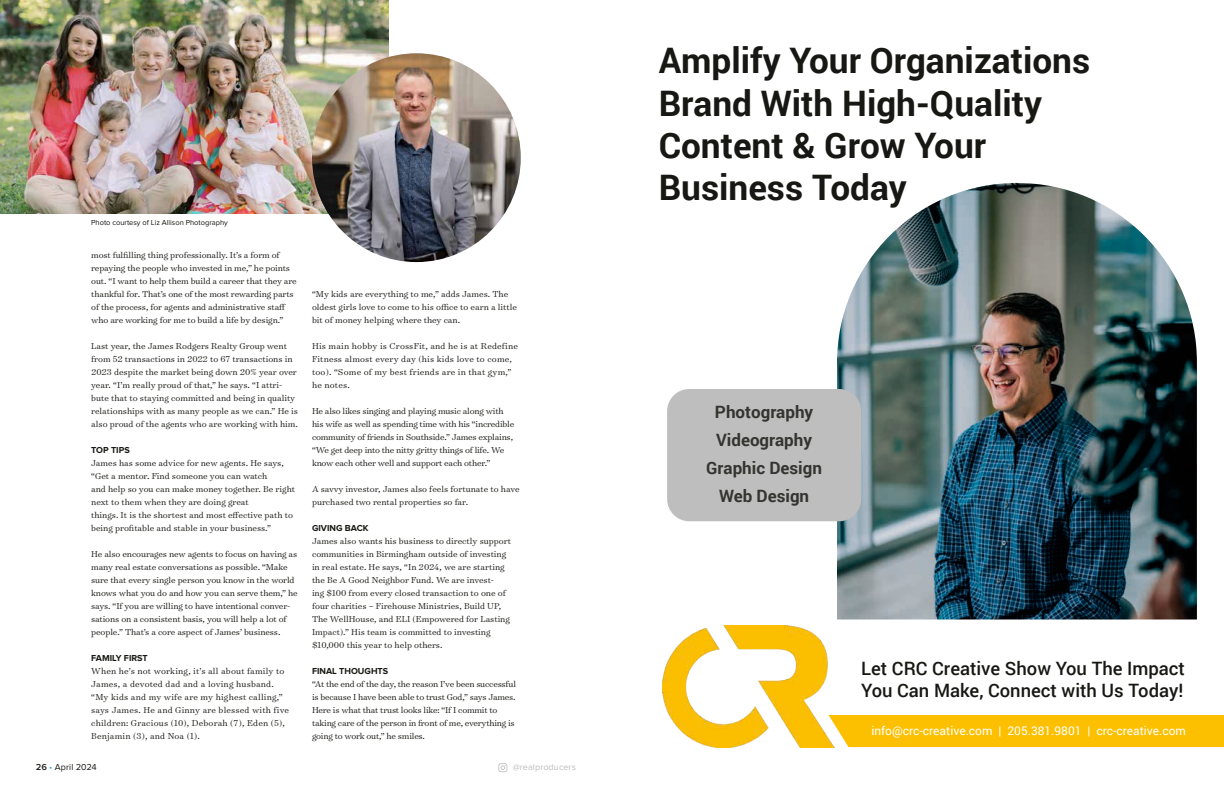
<style>
.page{position:relative;width:1224px;height:792px;background:#fff}
.page>*{position:absolute;margin:0;border:0;box-sizing:border-box;transform-origin:0 0}
.t1{font:700 35.1px/42.2px "Roboto";color:#171713}
.t2{font:500 18.4px/22.1px "Roboto";color:#171713}
.t3{font:700 17px/28px "Roboto";color:#343431;text-align:center}
.t4{font:12px "Roboto";color:#fff}
.t5{font:300 9.8px/13px "Surveyor Text";letter-spacing:-.01em;color:#171713}
.t6{font:300 9.8px/13px "Surveyor Text";letter-spacing:.02em;color:#171713}
.t7{font:700 9px "Proxima Nova";color:#171713}
.t8{font:9px "Proxima Nova";letter-spacing:.01em;color:#bbbcbc}
.t9{font:9px "Proxima Nova";letter-spacing:.01em;color:#171713}
.t10{font:7.5px "Proxima Nova";color:#171713}
.s1{font-weight:600}
.s2{color:#31a5d9}
</style>
<div class="page">
<svg style="left:498px;top:763px;width:9px;height:9px"></svg>
<div style="left:835px;top:715px;width:389px;height:32px;background:#fdc000"></div>
<img style="left:837px;top:183px;width:360px;height:437px">
<img style="left:663px;top:625px;width:172px;height:122px">
<div style="left:667px;top:389px;width:194px;height:132px;background:#bebebe;border-radius:22px"></div>
<img style="left:0;top:0;width:389px;height:213px">
<img style="left:312px;top:53px;width:209px;height:209px;border-radius:104px">
<p class="t10" style="left:91px;top:218px;width:138px">Photo courtesy of Liz Allison Photography</p>
<p class="t5" style="left:91px;top:248px;width:207px">most fulfilling thing professionally. It’s a form of repaying the people who invested in me,” he points out. “I want to help them build a career that they are thankful for. That’s one of the most rewarding parts of the process, for agents and administrative staff who are working for me to build a life by design.”</p>
<p class="t5" style="left:91px;top:339px;width:208px">Last year, the James Rodgers Realty Group went from 52 transactions in 2022 to 67 transactions in 2023 despite the market being down 20% year over year. “I’m really proud of that,” he says. “I attri&shy;bute that to staying committed and being in quality relationships with as many people as we can.” He is also proud of the agents who are working with him.</p>
<p class="t7" style="left:91px;top:446px;width:40px">TOP TIPS</p>
<p class="t5" style="left:91px;top:456px;width:206px">James has some advice for new agents. He says, “Get a mentor. Find someone you can watch<br>and help so you can make money together. Be right next to them when they are doing great<br>things. It is the shortest and most effective path to being profitable and stable in your business.”</p>
<p class="t5" style="left:91px;top:547px;width:208px">He also encourages new agents to focus on having as many real estate conversations as possible. “Make sure that every single person you know in the world knows what you do and how you can serve them,” he says. “If you are willing to have intentional conver&shy;sations on a consistent basis, you will help a lot of people.” That’s a core aspect of James’ business.</p>
<p class="t7" style="left:91px;top:654px;width:58px">FAMILY FIRST</p>
<p class="t6" style="left:91px;top:664px;width:199px">When he’s not working, it’s all about family to James, a devoted dad and a loving husband. “My kids and my wife are my highest calling,” says James. He and Ginny are blessed with five children: Gracious (10), Deborah (7), Eden (5), Benjamin (3), and Noa (1).</p>
<p class="t5" style="left:312px;top:287px;width:206px">“My kids are everything to me,” adds James. The oldest girls love to come to his office to earn a little bit of money helping where they can.</p>
<p class="t6" style="left:312px;top:339px;width:207px">His main hobby is CrossFit, and he is at Redefine Fitness almost every day (his kids love to come, too). “Some of my best friends are in that gym,” he notes.</p>
<p class="t5" style="left:312px;top:404px;width:204px">He also likes singing and playing music along with his wife as well as spending time with his “incredible community of friends in Southside.” James explains, “We get deep into the nitty gritty things of life. We know each other well and support each other.”</p>
<p class="t5" style="left:312px;top:482px;width:209px">A savvy investor, James also feels fortunate to have purchased two rental properties so far.</p>
<p class="t7" style="left:312px;top:524px;width:58px">GIVING BACK</p>
<p class="t5" style="left:312px;top:534px;width:201px">James also wants his business to directly support communities in Birmingham outside of investing in real estate. He says, “In 2024, we are starting the Be A Good Neighbor Fund. We are invest-<br>ing $100 from every closed transaction to one of four charities – Firehouse Ministries, Build UP, The WellHouse, and ELI (Empowered for Lasting Impact).” His team is committed to investing $10,000 this year to help others.</p>
<p class="t7" style="left:312px;top:667px;width:78px">FINAL THOUGHTS</p>
<p class="t5" style="left:312px;top:677px;width:206px">“At the end of the day, the reason I’ve been successful is because I have been able to trust God,” says James.<br>Here is what that trust looks like: “If I commit to taking care of the person in front of me, everything is going to work out,” he smiles.</p>
<p class="t9" style="left:36px;top:762px;width:62px"><span class="s1">26</span> <span class="s2">•</span> April 2024</p>
<p class="t8" style="left:513px;top:762px;width:65px">@realproducers</p>
<h1 class="t1" style="left:659px;top:39px;width:433px">Amplify Your Organizations<br>Brand With High-Quality<br>Content &amp; Grow Your<br>Business Today</h1>
<h3 class="t3" style="left:706px;top:398px;width:117px">Photography<br>Videography<br>Graphic Design<br>Web Design</h3>
<h2 class="t2" style="left:861px;top:657px;width:325px">Let CRC Creative Show You The Impact<br>You Can Make, Connect with Us Today!</h2>
<p class="t4" style="left:871px;top:723px;width:316px">info@crc-creative.com | 205.381.9801 | crc-creative.com</p>
</div>
